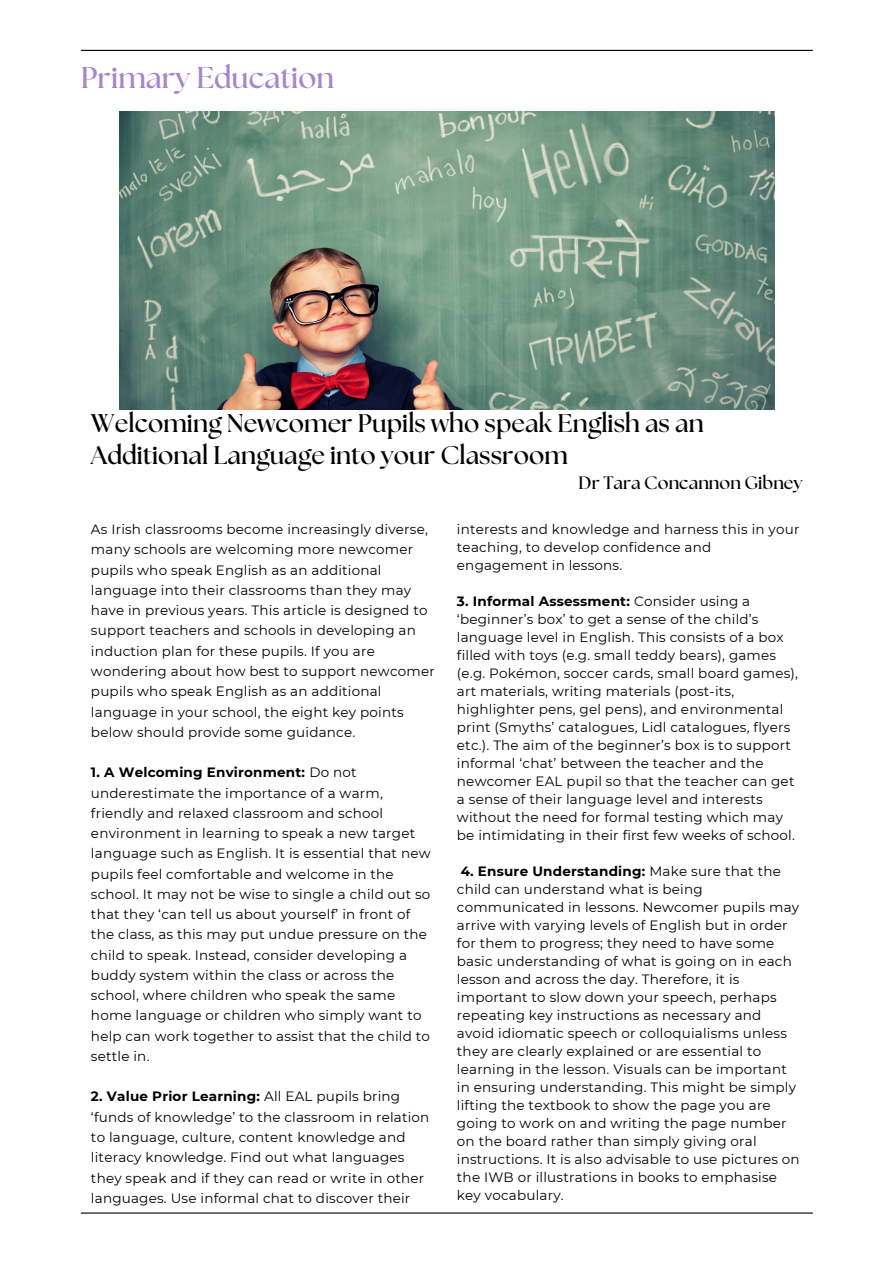
<style>
.page{position:relative;width:894px;height:1264px;background:#fff}
.page>*{position:absolute;margin:0;border:0;box-sizing:border-box;transform-origin:0 0}
.t1{font:700 30px "The Seasons";color:#a686c9}
.t2{font:700 25.5px/31.5px "The Seasons";color:#000}
.t3{font:700 18px "The Seasons";color:#000}
.t4{font:13.5px/18px "Montserrat";letter-spacing:.015em;color:#000}
.s1{font-weight:700}
</style>
<div class="page">
<hr style="left:81px;top:50px;width:731px;height:1px;background:#000">
<hr style="left:81px;top:1212px;width:731px;height:1px;background:#000">
<img style="left:119px;top:111px;width:655px;height:298px">
<h1 class="t1" style="left:81px;top:64px;width:255px">Primary Education</h1>
<h2 class="t2" style="left:91px;top:409px;width:614px">Welcoming Newcomer Pupils who speak English as an<br>Additional Language into your Classroom</h2>
<h3 class="t3" style="left:578px;top:474px;width:225px">Dr Tara Concannon Gibney</h3>
<p class="t4" style="left:91px;top:519px;width:345px;line-height:20.2px">As Irish classrooms become increasingly diverse, many schools are welcoming more newcomer pupils who speak English as an additional language into their classrooms than they may have in previous years. This article is designed to support teachers and schools in developing an induction plan for these pupils. If you are wondering about how best to support newcomer pupils who speak English as an additional language in your school, the eight key points below should provide some guidance.</p>
<p class="t4" style="left:91px;top:762px;width:341px;line-height:20.2px"><span class="s1">1. A Welcoming Environment:</span> Do not underestimate the importance of a warm, friendly and relaxed classroom and school environment in learning to speak a new target language such as English. It is essential that new pupils feel comfortable and welcome in the school. It may not be wise to single a child out so that they ‘can tell us about yourself’ in front of the class, as this may put undue pressure on the child to speak. Instead, consider developing a buddy system within the class or across the school, where children who speak the same home language or children who simply want to help can work together to assist that the child to settle in.</p>
<p class="t4" style="left:91px;top:1086px;width:340px;line-height:20.2px"><span class="s1">2. Value Prior Learning:</span> All EAL pupils bring ‘funds of knowledge’ to the classroom in relation to language, culture, content knowledge and literacy knowledge. Find out what languages they speak and if they can read or write in other languages. Use informal chat to discover their</p>
<p class="t4" style="left:457px;top:520px;width:344px">interests and knowledge and harness this in your teaching, to develop confidence and engagement in lessons.</p>
<p class="t4" style="left:457px;top:592px;width:342px"><span class="s1">3. Informal Assessment:</span> Consider using a ‘beginner’s box’ to get a sense of the child’s language level in English. This consists of a box filled with toys (e.g. small teddy bears), games (e.g. Pokémon, soccer cards, small board games), art materials, writing materials (post-its, highlighter pens, gel pens), and environmental print (Smyths’ catalogues, Lidl catalogues, flyers etc.). The aim of the beginner’s box is to support informal ‘chat’ between the teacher and the newcomer EAL pupil so that the teacher can get a sense of their language level and interests without the need for formal testing which may be intimidating in their first few weeks of school.</p>
<p class="t4" style="left:457px;top:862px;width:344px"><span class="s1">4. Ensure Understanding:</span> Make sure that the child can understand what is being communicated in lessons. Newcomer pupils may arrive with varying levels of English but in order for them to progress; they need to have some basic understanding of what is going on in each lesson and across the day. Therefore, it is important to slow down your speech, perhaps repeating key instructions as necessary and avoid idiomatic speech or colloquialisms unless they are clearly explained or are essential to learning in the lesson. Visuals can be important in ensuring understanding. This might be simply lifting the textbook to show the page you are going to work on and writing the page number on the board rather than simply giving oral instructions. It is also advisable to use pictures on the IWB or illustrations in books to emphasise key vocabulary.</p>
</div>
